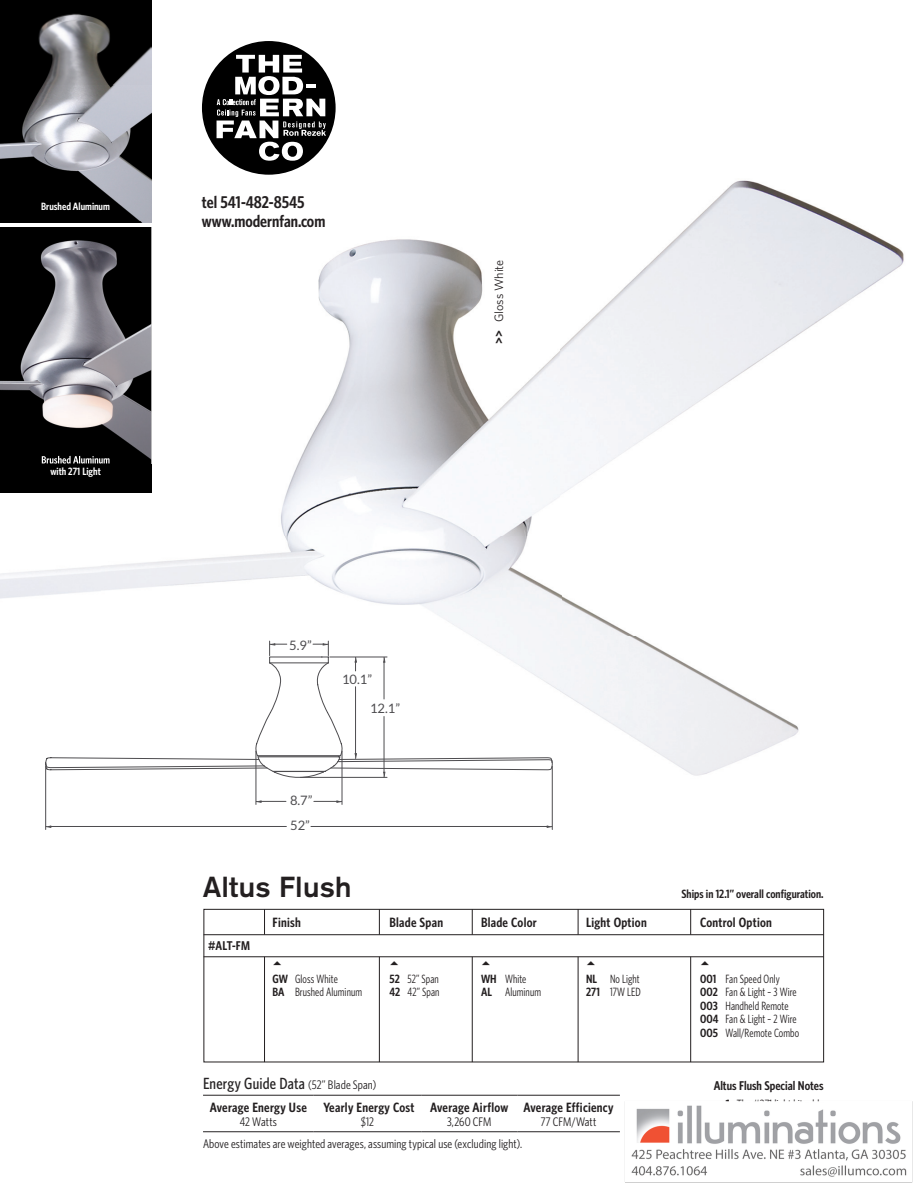
<style>
.page{position:relative;width:918px;height:1188px;background:#fff}
.page>*{position:absolute;margin:0;border:0;box-sizing:border-box;transform-origin:0 0}
.t1{font:700 28.5px "Akzidenz Grotesk";letter-spacing:.025em;color:#231f20}
.t2{font:600 17.1px/18.8px "Whitney Condensed";color:#231f20}
.t3{font:500 16.2px "Whitney Condensed";letter-spacing:.01em;color:#262324}
.t4{font:600 13.5px "Whitney Condensed";letter-spacing:.02em;color:#231f20}
.t5{font:13.05px/24.6px "Lato";color:#4d4c4f}
.t6{font:600 12.75px "Whitney Condensed";color:#231f20}
.t7{font:12.45px "Whitney Condensed";letter-spacing:.01em;color:#262324}
.t8{font:12.15px "Whitney";color:#231f20}
.t9{font:12px/13.5px "Whitney Condensed";letter-spacing:.01em;color:#231f20;scale:.9 1}
.t10{font:600 12px "Whitney Condensed";color:#231f20}
.t11{font:12px "Whitney Condensed";letter-spacing:.01em;color:#231f20}
.t12{font:600 10.65px "Whitney Condensed";color:#fff}
.s1{font-weight:700}
.s2{font-weight:600}
.s3{font-weight:400;font-size:12.45px}
</style>
<div class="page">
<img style="left:0;top:0;width:913px;height:1183px">
<svg style="left:273px;top:961px;width:8px;height:4px"></svg>
<svg style="left:390px;top:961px;width:8px;height:4px"></svg>
<svg style="left:482px;top:961px;width:8px;height:4px"></svg>
<svg style="left:587px;top:961px;width:8px;height:4px"></svg>
<svg style="left:701px;top:961px;width:8px;height:4px"></svg>
<p class="t12" style="left:41px;top:200px;width:70px">Brushed Aluminum</p>
<p class="t12" style="left:50px;top:466px;width:52px">with 271 Light</p>
<h2 class="t2" style="left:202px;top:192px;width:125px">tel 541-482-8545 www.modernfan.com</h2>
<p class="t8" style="left:492px;top:344px;width:86px;rotate:-90deg"><span class="s1">&gt;&gt;</span> Gloss White</p>
<p class="t5" style="left:289px;top:633px;width:24px">5.9”</p>
<p class="t5" style="left:342px;top:667px;width:32px">10.1”</p>
<p class="t5" style="left:370px;top:696px;width:32px">12.1”</p>
<p class="t5" style="left:290px;top:788px;width:24px">8.7”<br>52”</p>
<h1 class="t1" style="left:203px;top:870px;width:150px">Altus Flush</h1>
<p class="t10" style="left:682px;top:887px;width:144px">Ships in 12.1” overall configuration.</p>
<p class="t6" style="left:208px;top:939px;width:44px">#ALT-FM</p>
<p class="t4" style="left:273px;top:914px;width:30px">Finish</p>
<p class="t4" style="left:390px;top:914px;width:55px">Blade Span</p>
<p class="t4" style="left:481px;top:914px;width:57px">Blade Color</p>
<p class="t4" style="left:586px;top:914px;width:62px">Light Option</p>
<p class="t4" style="left:700px;top:914px;width:73px">Control Option</p>
<p class="t9" style="left:273px;top:972px;width:74px"><span class="s2">GW</span> Gloss White</p>
<p class="t9" style="left:390px;top:972px;width:56px"><span class="s2">52</span> 52” Span</p>
<p class="t9" style="left:481px;top:972px;width:52px"><span class="s2">WH</span> White</p>
<p class="t9" style="left:586px;top:972px;width:61px"><span class="s2">NL</span> No Light</p>
<p class="t9" style="left:700px;top:972px;width:90px"><span class="s2">001</span> Fan Speed Only</p>
<p class="t9" style="left:273px;top:985px;width:101px"><span class="s2">BA</span> Brushed Aluminum</p>
<p class="t9" style="left:390px;top:985px;width:57px"><span class="s2">42</span> 42” Span</p>
<p class="t9" style="left:481px;top:985px;width:68px"><span class="s2">AL</span> Aluminum</p>
<p class="t9" style="left:586px;top:985px;width:62px"><span class="s2">271</span> 17W LED</p>
<p class="t9" style="left:700px;top:985px;width:112px"><span class="s2">002</span> Fan &amp; Light – 3 Wire<br><span class="s2">003</span> Handheld Remote<br><span class="s2">004</span> Fan &amp; Light – 2 Wire<br><span class="s2">005</span> Wall/Remote Combo</p>
<h3 class="t3" style="left:203px;top:1074px;width:175px">Energy Guide Data <span class="s3">(52” Blade Span)</span></h3>
<p class="t4" style="left:210px;top:1100px;width:98px">Average Energy Use</p>
<p class="t7" style="left:240px;top:1114px;width:39px">42 Watts</p>
<p class="t4" style="left:323px;top:1100px;width:93px">Yearly Energy Cost</p>
<p class="t7" style="left:361px;top:1114px;width:15px">$12</p>
<p class="t4" style="left:430px;top:1100px;width:80px">Average Airflow</p>
<p class="t7" style="left:447px;top:1114px;width:46px">3,260 CFM</p>
<p class="t4" style="left:524px;top:1100px;width:92px">Average Efficiency</p>
<p class="t7" style="left:541px;top:1114px;width:57px">77 CFM/Watt</p>
<p class="t7" style="left:203px;top:1136px;width:321px">Above estimates are weighted averages, assuming typical use (excluding light).</p>
<p class="t6" style="left:714px;top:1078px;width:111px">Altus Flush Special Notes</p>
<p class="t11" style="left:726px;top:1097px;width:99px"><span class="s1">1.</span> The #271 light kit adds</p>
</div>
